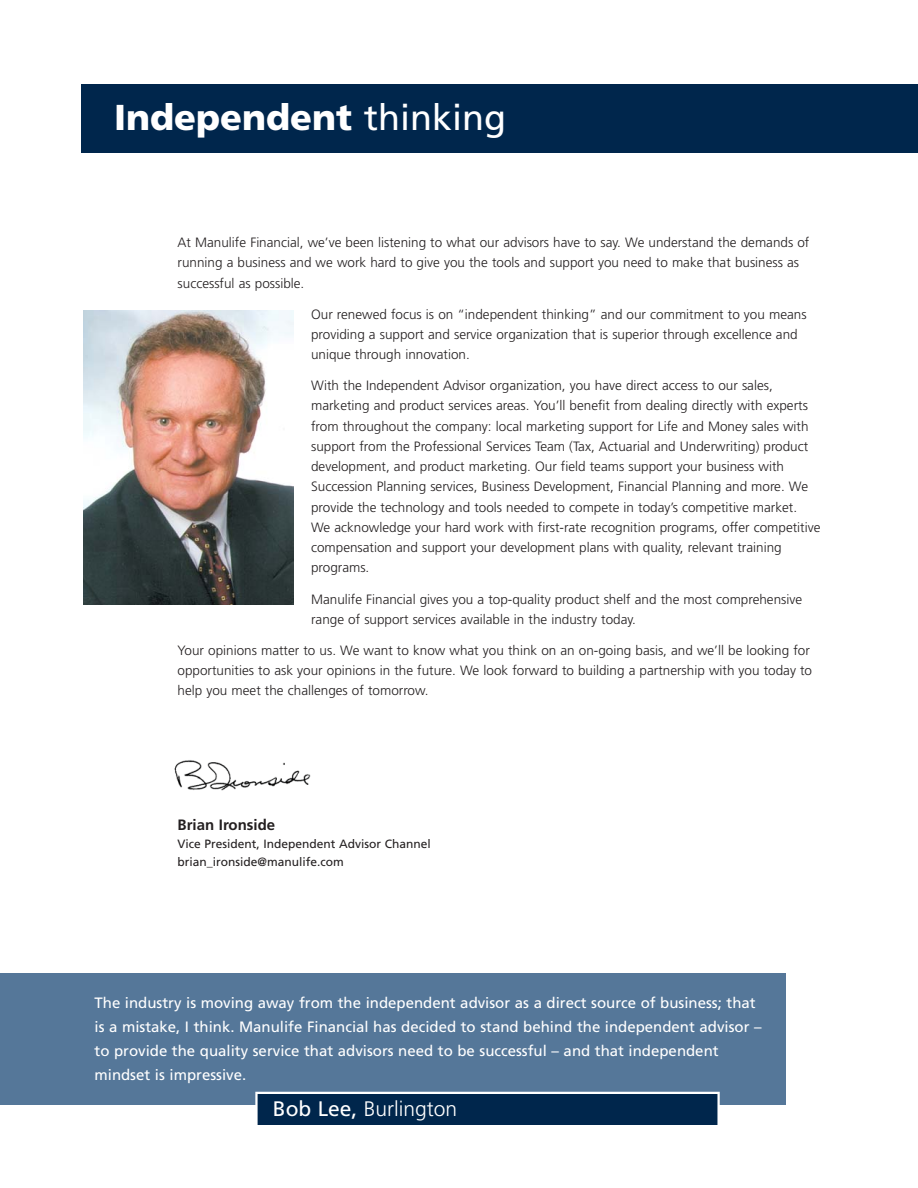
<style>
.page{position:relative;width:918px;height:1188px;background:#fff}
.page>*{position:absolute;margin:0;border:0;box-sizing:border-box;transform-origin:0 0}
.t1{font:900 36px "Frutiger";color:#fff}
.t2{font:300 21px "Frutiger";color:#fff}
.t3{font:15px/24px "Frutiger";color:#fff}
.t4{font:700 15px "Frutiger";color:#231f20}
.t5{font:300 13.5px/20.2px "Frutiger";color:#231f20}
.t6{font:12px/18px "Frutiger";color:#231f20}
.s1{font-weight:400}
</style>
<div class="page">
<div style="left:81px;top:84px;width:837px;height:69px;background:#00264c"></div>
<img style="left:83px;top:310px;width:210px;height:294px">
<img style="left:174px;top:760px;width:137px;height:31px">
<div style="left:0;top:973px;width:786px;height:132px;background:#579"></div>
<div style="left:256px;top:1093px;width:463px;height:33px;background:#00264c"></div>
<div style="left:255px;top:1092px;width:465px;height:35px;border:2px solid #fff"></div>
<h1 class="t1" style="left:114px;top:103px;width:394px">Independent <span class="s1">thinking</span></h1>
<p class="t5" style="left:178px;top:233px;width:633px">At Manulife Financial, we’ve been listening to what our advisors have to say. We understand the demands of running a business and we work hard to give you the tools and support you need to make that business as successful as possible.</p>
<p class="t5" style="left:311px;top:305px;width:497px">Our renewed focus is on “independent thinking” and our commitment to you means providing a support and service organization that is superior through excellence and unique through innovation.</p>
<p class="t5" style="left:311px;top:376px;width:511px">With the Independent Advisor organization, you have direct access to our sales, marketing and product services areas. You’ll benefit from dealing directly with experts from throughout the company: local marketing support for Life and Money sales with support from the Professional Services Team (Tax, Actuarial and Underwriting) product development, and product marketing. Our field teams support your business with Succession Planning services, Business Development, Financial Planning and more. We provide the technology and tools needed to compete in today’s competitive market.<br>We acknowledge your hard work with first-rate recognition programs, offer competitive compensation and support your development plans with quality, relevant training programs.</p>
<p class="t5" style="left:311px;top:590px;width:493px">Manulife Financial gives you a top-quality product shelf and the most comprehensive range of support services available in the industry today.</p>
<p class="t5" style="left:178px;top:641px;width:636px">Your opinions matter to us. We want to know what you think on an on-going basis, and we’ll be looking for opportunities to ask your opinions in the future. We look forward to building a partnership with you today to help you meet the challenges of tomorrow.</p>
<p class="t4" style="left:178px;top:819px;width:99px">Brian Ironside</p>
<p class="t6" style="left:178px;top:836px;width:255px">Vice President, Independent Advisor Channel brian_ironside@manulife.com</p>
<p class="t3" style="left:94px;top:992px;width:669px">The industry is moving away from the independent advisor as a direct source of business; that is a mistake, I think. Manulife Financial has decided to stand behind the independent advisor – to provide the quality service that advisors need to be successful – and that independent mindset is impressive.</p>
<h2 class="t2" style="left:273px;top:1100px;width:186px"><span class="s1">Bob Lee,</span> Burlington</h2>
</div>
